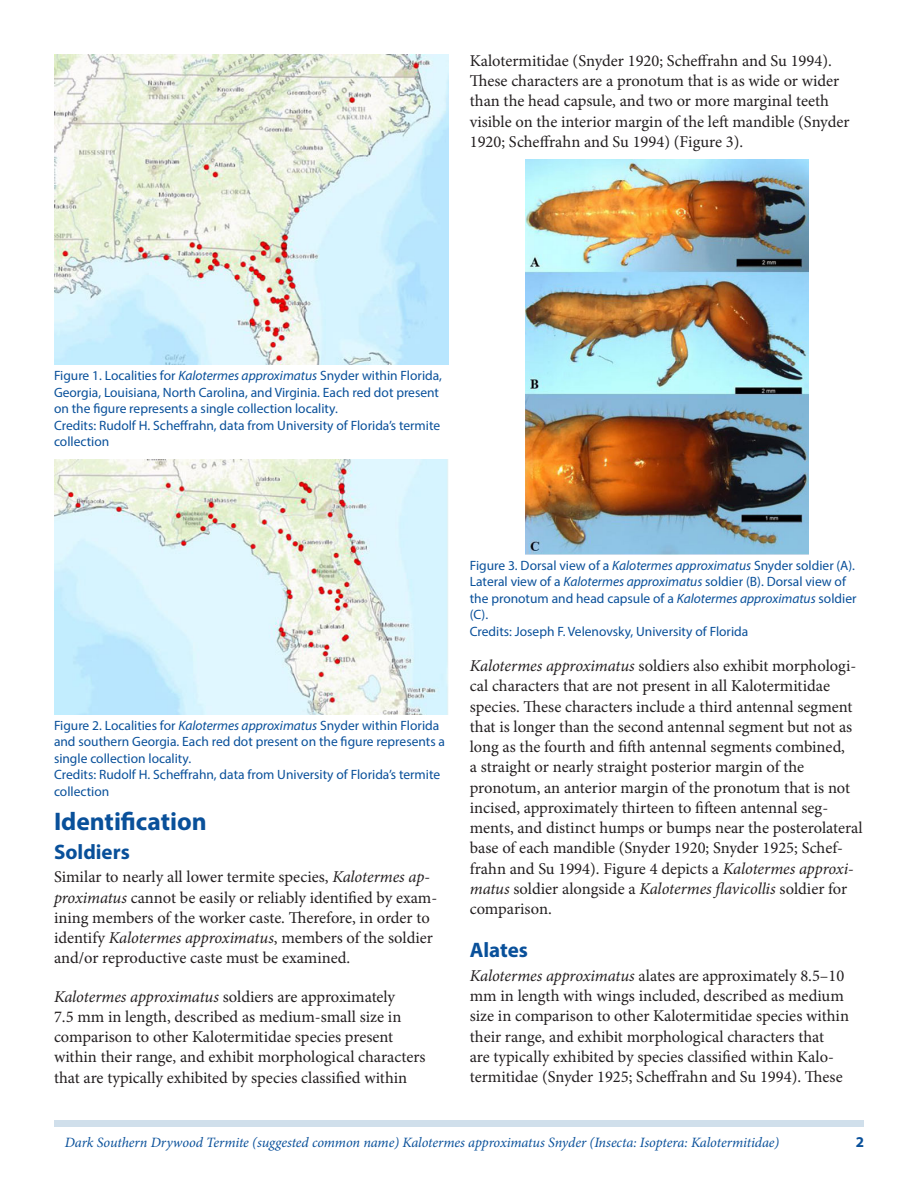
<style>
.page{position:relative;width:918px;height:1188px;background:#fff}
.page>*{position:absolute;margin:0;border:0;box-sizing:border-box;transform-origin:0 0}
.SectionHeading0{font:700 25.5px "Myriad Pro";color:#09509a}
.SectionHeading1{font:700 21px "Myriad Pro";color:#09509a}
.Paragraph{font:16.5px/20.2px "Minion Pro";color:#231f20}
.t1{font:700 15px "Myriad Pro";color:#09509a}
.RunningTitleItalics{font:italic 14.25px "Minion Pro";letter-spacing:-.01em;color:#09509a}
.FigureCaption{font:13.5px/16.5px "Myriad Pro";color:#09509a}
.s1{font-style:italic}
</style>
<div class="page">
<div style="left:54px;top:1120px;width:810px;height:7px;background:#d0dfeb"></div>
<img style="left:54px;top:459px;width:394px;height:255px">
<img style="left:526px;top:160px;width:282px;height:394px">
<img style="left:54px;top:54px;width:394px;height:311px">
<p class="Paragraph" style="left:470px;top:51px;width:381px">Kalotermitidae (Snyder 1920; Scheffrahn and Su 1994).<br>These characters are a pronotum that is as wide or wider than the head capsule, and two or more marginal teeth visible on the interior margin of the left mandible (Snyder 1920; Scheffrahn and Su 1994) (Figure 3).</p>
<p class="FigureCaption" style="left:54px;top:367px;width:390px">Figure 1. Localities for <span class="s1">Kalotermes approximatus</span> Snyder within Florida,<br>Georgia, Louisiana, North Carolina, and Virginia. Each red dot present on the figure represents a single collection locality.</p>
<p class="FigureCaption" style="left:54px;top:417px;width:388px">Credits: Rudolf H. Scheffrahn, data from University of Florida’s termite collection</p>
<p class="FigureCaption" style="left:54px;top:717px;width:393px">Figure 2. Localities for <span class="s1">Kalotermes approximatus</span> Snyder within Florida and southern Georgia. Each red dot present on the figure represents a single collection locality.</p>
<p class="FigureCaption" style="left:54px;top:766px;width:388px">Credits: Rudolf H. Scheffrahn, data from University of Florida’s termite collection</p>
<p class="SectionHeading0" style="left:54px;top:805px;width:154px">Identification</p>
<p class="SectionHeading1" style="left:54px;top:838px;width:77px">Soldiers</p>
<p class="Paragraph" style="left:54px;top:867px;width:385px">Similar to nearly all lower termite species, <span class="s1">Kalotermes ap&shy;proximatus</span> cannot be easily or reliably identified by exam&shy;ining members of the worker caste. Therefore, in order to identify <span class="s1">Kalotermes approximatus</span>, members of the soldier and/or reproductive caste must be examined.</p>
<p class="Paragraph" style="left:54px;top:986px;width:373px"><span class="s1">Kalotermes approximatus</span> soldiers are approximately<br>7.5 mm in length, described as medium-small size in comparison to other Kalotermitidae species present within their range, and exhibit morphological characters that are typically exhibited by species classified within</p>
<p class="FigureCaption" style="left:470px;top:557px;width:388px">Figure 3. Dorsal view of a <span class="s1">Kalotermes approximatus</span> Snyder soldier (A).<br>Lateral view of a <span class="s1">Kalotermes approximatus</span> soldier (B). Dorsal view of the pronotum and head capsule of a <span class="s1">Kalotermes approximatus</span> soldier (C).</p>
<p class="FigureCaption" style="left:470px;top:623px;width:280px">Credits: Joseph F. Velenovsky, University of Florida</p>
<p class="Paragraph" style="left:470px;top:656px;width:395px"><span class="s1">Kalotermes approximatus</span> soldiers also exhibit morphologi&shy;cal characters that are not present in all Kalotermitidae species. These characters include a third antennal segment that is longer than the second antennal segment but not as long as the fourth and fifth antennal segments combined,<br>a straight or nearly straight posterior margin of the pronotum, an anterior margin of the pronotum that is not incised, approximately thirteen to fifteen antennal seg&shy;ments, and distinct humps or bumps near the posterolateral base of each mandible (Snyder 1920; Snyder 1925; Schef&shy;frahn and Su 1994). Figure 4 depicts a <span class="s1">Kalotermes approxi&shy;matus</span> soldier alongside a <span class="s1">Kalotermes flavicollis</span> soldier for comparison.</p>
<p class="SectionHeading1" style="left:470px;top:937px;width:60px">Alates</p>
<p class="Paragraph" style="left:470px;top:966px;width:381px"><span class="s1">Kalotermes approximatus</span> alates are approximately 8.5–10 mm in length with wings included, described as medium size in comparison to other Kalotermitidae species within their range, and exhibit morphological characters that<br>are typically exhibited by species classified within Kalo&shy;termitidae (Snyder 1925; Scheffrahn and Su 1994). These</p>
<p class="RunningTitleItalics" style="left:65px;top:1133px;width:716px">Dark Southern Drywood Termite (suggested common name) Kalotermes approximatus Snyder (Insecta: Isoptera: Kalotermitidae)</p>
<p class="t1" style="left:856px;top:1133px;width:10px">2</p>
</div>
